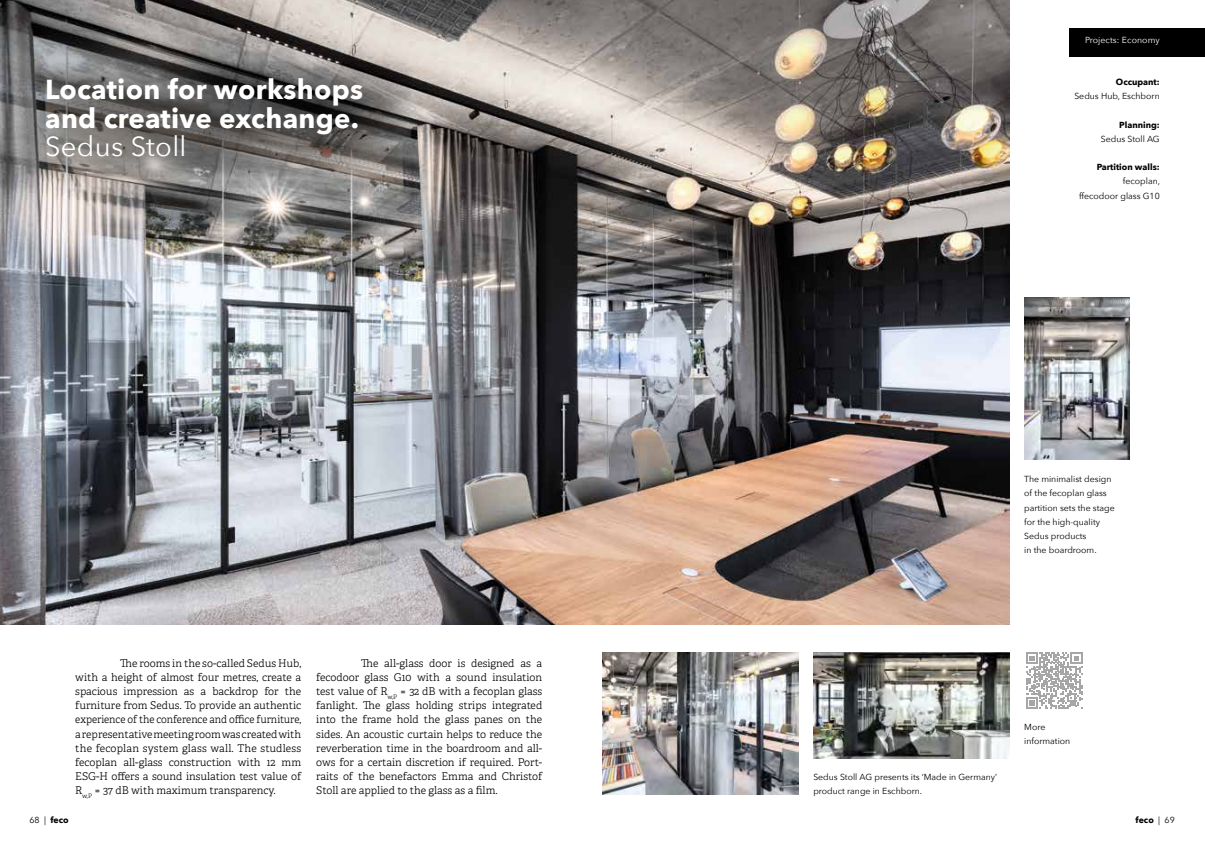
<style>
.page{position:relative;width:1205px;height:851px;background:#fff}
.page>*{position:absolute;margin:0;border:0;box-sizing:border-box;transform-origin:0 0}
.t1{font:700 27.5px/28.4px "Avenir Next";letter-spacing:.01em;color:#fff}
.t2{font:27.5px "Avenir Next";letter-spacing:.01em;color:#fff}
.t3{font:300 10.62px/14.1px "Adelle";color:#000;text-align:justify}
.t4{font:8.75px/14.1px "Avenir Next";color:#000}
.t5{font:700 8.75px "Avenir Next";color:#000}
.t6{font:8.75px "Avenir Next";letter-spacing:.01em;color:#fff}
.s1{font-weight:400}
</style>
<div class="page">
<img style="left:0;top:0;width:1009px;height:624px">
<img style="left:813px;top:652px;width:196px;height:106px">
<img style="left:602px;top:652px;width:196px;height:142px">
<img style="left:1024px;top:298px;width:105px;height:161px">
<svg style="left:15px;top:60px;width:398px;height:117px;background:#686564"></svg>
<svg style="left:1026px;top:652px;width:56px;height:56px"></svg>
<div style="left:1069px;top:28px;width:136px;height:29px;background:#000"></div>
<h1 class="t1" style="left:45px;top:75px;width:319px">Location for workshops and creative exchange.</h1>
<h1 class="t2" style="left:45px;top:123px;width:143px">Sedus Stoll</h1>
<p class="t3" style="left:75px;top:656px;width:227px;text-indent:45px">The rooms in the so-called Sedus Hub, with a height of almost four metres, create a spacious impression as a backdrop for the furniture from Sedus. To provide an authentic experience of the conference and office furniture, a representative meeting room was created with the fecoplan system glass wall. The studless fecoplan all-glass construction with 12 mm ESG-H offers a sound insulation test value of R<sub>w,P</sub> = 37 dB with maximum transparency.</p>
<p class="t3" style="left:316px;top:656px;width:227px;text-indent:45px">The all-glass door is designed as a fecodoor glass G10 with a sound insulation test value of R<sub>w,P</sub> = 32 dB with a fecoplan glass fanlight. The glass holding strips integrated into the frame hold the glass panes on the sides. An acoustic curtain helps to reduce the reverberation time in the boardroom and all&shy;ows for a certain discretion if required. Port&shy;raits of the benefactors Emma and Christof Stoll are applied to the glass as a film.</p>
<p class="t6" style="left:1085px;top:32px;width:76px">Projects: Economy</p>
<p class="t5" style="left:1116px;top:74px;width:45px">Occupant:</p>
<p class="t4" style="left:1074px;top:89px;width:87px">Sedus Hub, Eschborn</p>
<p class="t5" style="left:1119px;top:117px;width:42px">Planning:</p>
<p class="t4" style="left:1101px;top:131px;width:60px">Sedus Stoll AG</p>
<p class="t5" style="left:1096px;top:159px;width:65px">Partition walls:</p>
<p class="t4" style="left:1079px;top:174px;width:82px;text-align:right">fecoplan,<br>ffecodoor glass G10</p>
<p class="t4" style="left:1024px;top:471px;width:92px">The minimalist design of the fecoplan glass partition sets the stage for the high-quality<br>Sedus products<br>in the boardroom.</p>
<p class="t4" style="left:813px;top:769px;width:185px">Sedus Stoll AG presents its ‘Made in Germany’ product range in Eschborn.</p>
<p class="t4" style="left:1024px;top:719px;width:48px">More information</p>
<p class="t5" style="left:30px;top:811px;width:41px"><span class="s1">68 |</span> feco</p>
<p class="t5" style="left:1135px;top:811px;width:41px">feco <span class="s1">| 69</span></p>
</div>
